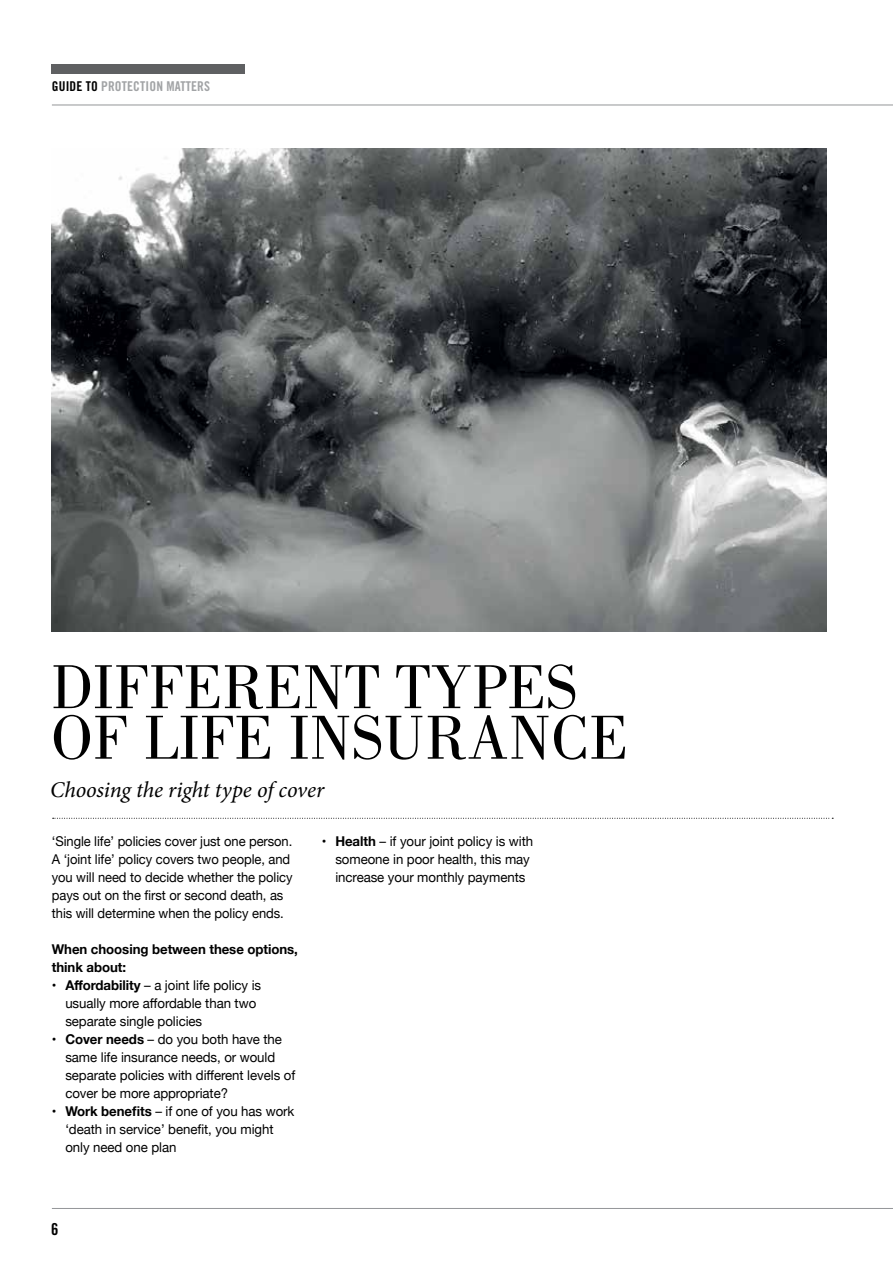
<style>
.page{position:relative;width:893px;height:1263px;background:#fff}
.page>*{position:absolute;margin:0;border:0;box-sizing:border-box;transform-origin:0 0}
.t1{font:64.2px/50.6px "Bodoni";color:#000}
.t2{font:italic 22.5px "Minion Pro";letter-spacing:-.005em;color:#000}
.t3{font:16.5px "Trade Gothic Bold Cond Twenty";color:#000}
.t4{font:13.5px/18px "Helvetica Neue";letter-spacing:-.005em;color:#000}
.t5{font:13.5px/18px "Helvetica Neue";letter-spacing:-.005em;color:#000;scale:.96 1}
.t6{font:700 13.5px/18px "Helvetica Neue";letter-spacing:-.005em;color:#000}
.t7{font:13.5px "Trade Gothic Bold Cond Twenty";letter-spacing:.01em;color:#a1a3a5}
.s1{color:#000}
.s2{font-weight:700}
</style>
<div class="page">
<hr style="left:52px;top:1208px;width:841px;height:1px;background:#939598">
<hr style="left:52px;top:105px;width:841px;height:1px;background:#939598">
<div style="left:51px;top:65px;width:193px;height:9px;background:#5f6062"></div>
<svg style="left:53px;top:818px;width:780px;height:1px"></svg>
<img style="left:52px;top:149px;width:775px;height:482px">
<p class="t7" style="left:52px;top:78px;width:160px"><span class="s1">GUIDE TO</span> PROTECTION MATTERS</p>
<h1 class="t1" style="left:51px;top:662px;width:578px">DIFFERENT TYPES<br>OF LIFE INSURANCE</h1>
<h2 class="t2" style="left:50px;top:774px;width:276px">Choosing the right type of cover</h2>
<p class="t5" style="left:52px;top:832px;width:252px">‘Single life’ policies cover just one person.<br>A ‘joint life’ policy covers two people, and you will need to decide whether the policy pays out on the first or second death, as this will determine when the policy ends.</p>
<p class="t6" style="left:52px;top:940px;width:248px">When choosing between these options, think about:</p>
<p class="t4" style="left:65px;top:976px;width:197px;text-indent:-13px"><span class="s2">• Affordability</span> – a joint life policy is usually more affordable than two separate single policies</p>
<p class="t4" style="left:65px;top:1030px;width:231px;text-indent:-13px"><span class="s2">• Cover needs</span> – do you both have the same life insurance needs, or would separate policies with different levels of cover be more appropriate?</p>
<p class="t4" style="left:65px;top:1102px;width:231px;text-indent:-13px"><span class="s2">• Work benefits</span> – if one of you has work ‘death in service’ benefit, you might only need one plan</p>
<p class="t4" style="left:335px;top:832px;width:199px;text-indent:-13px"><span class="s2">• Health</span> – if your joint policy is with someone in poor health, this may increase your monthly payments</p>
<p class="t3" style="left:51px;top:1219px;width:9px">6</p>
</div>
